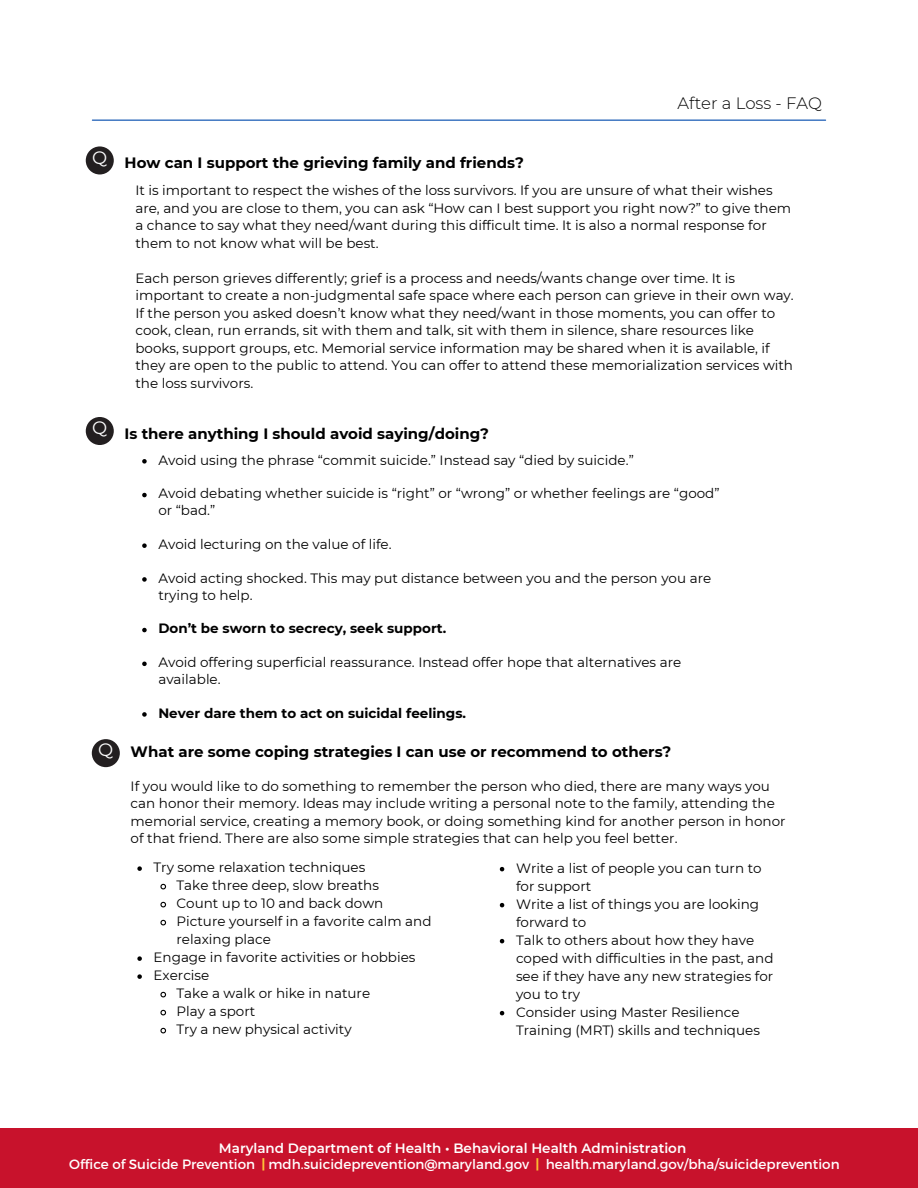
<style>
.page{position:relative;width:918px;height:1188px;background:#fff}
.page>*{position:absolute;margin:0;border:0;box-sizing:border-box;transform-origin:0 0}
.t1{font:18px "Montserrat";color:#fefefe}
.t2{font:300 16.5px "Montserrat";color:#000001}
.t3{font:700 15px "Montserrat";color:#000001}
.t4{font:13.5px/17.5px "Montserrat";color:#000001}
.t5{font:13.5px/18px "Montserrat";color:#000}
.t6{font:13.5px/16.8px "Montserrat";color:#fff;text-align:center}
.t7{font:700 13.5px "Montserrat";color:#000001}
.s1{font-weight:600}
.s2{font-weight:700;color:#ffc838}
.s3{font-weight:700;color:#fdc132}
</style>
<div class="page">
<div style="left:86px;top:146px;width:28px;height:28px;background:#231f20;border-radius:50%"></div>
<hr style="left:92px;top:120px;width:734px;height:1px;background:#004aad">
<div style="left:92px;top:739px;width:28px;height:28px;background:#231f20;border-radius:50%"></div>
<svg style="left:137px;top:866px;width:5px;height:5px"></svg>
<svg style="left:160px;top:883px;width:7px;height:7px"></svg>
<svg style="left:160px;top:901px;width:7px;height:7px"></svg>
<svg style="left:160px;top:919px;width:7px;height:7px"></svg>
<svg style="left:137px;top:956px;width:5px;height:5px"></svg>
<svg style="left:137px;top:974px;width:5px;height:5px"></svg>
<svg style="left:160px;top:991px;width:7px;height:7px"></svg>
<svg style="left:160px;top:1009px;width:7px;height:7px"></svg>
<svg style="left:160px;top:1027px;width:7px;height:7px"></svg>
<div style="left:0;top:1128px;width:918px;height:60px;background:#c8122c"></div>
<svg style="left:142px;top:459px;width:5px;height:5px"></svg>
<svg style="left:142px;top:493px;width:5px;height:4px"></svg>
<svg style="left:142px;top:543px;width:5px;height:5px"></svg>
<svg style="left:142px;top:577px;width:5px;height:5px"></svg>
<svg style="left:142px;top:628px;width:5px;height:4px"></svg>
<svg style="left:142px;top:662px;width:5px;height:4px"></svg>
<svg style="left:142px;top:712px;width:5px;height:5px"></svg>
<div style="left:86px;top:417px;width:28px;height:28px;background:#231f20;border-radius:50%"></div>
<svg style="left:500px;top:867px;width:4px;height:4px"></svg>
<svg style="left:500px;top:903px;width:4px;height:4px"></svg>
<svg style="left:500px;top:939px;width:4px;height:4px"></svg>
<svg style="left:500px;top:1011px;width:4px;height:4px"></svg>
<h3 class="t1" style="left:92px;top:146px;width:17px">Q</h3>
<h1 class="t3" style="left:125px;top:154px;width:401px">How can I support the grieving family and friends?</h1>
<h3 class="t2" style="left:678px;top:93px;width:146px">After a Loss - FAQ</h3>
<h2 class="t4" style="left:135px;top:182px;width:657px">It is important to respect the wishes of the loss survivors. If you are unsure of what their wishes are, and you are close to them, you can ask “How can I best support you right now?” to give them a chance to say what they need/want during this difficult time. It is also a normal response for them to not know what will be best.</h2>
<p class="t4" style="left:135px;top:269px;width:660px">Each person grieves differently; grief is a process and needs/wants change over time. It is important to create a non-judgmental safe space where each person can grieve in their own way.<br>If the person you asked doesn’t know what they need/want in those moments, you can offer to cook, clean, run errands, sit with them and talk, sit with them in silence, share resources like books, support groups, etc. Memorial service information may be shared when it is available, if they are open to the public to attend. You can offer to attend these memorialization services with the loss survivors.</p>
<p class="t1" style="left:92px;top:417px;width:17px">Q</p>
<p class="t3" style="left:125px;top:424px;width:366px">Is there anything I should avoid saying/doing?</p>
<p class="t4" style="left:158px;top:451px;width:477px">Avoid using the phrase “commit suicide.” Instead say “died by suicide.”</p>
<p class="t4" style="left:158px;top:485px;width:563px;line-height:16.8px">Avoid debating whether suicide is “right” or “wrong” or whether feelings are “good” or “bad.”</p>
<p class="t4" style="left:158px;top:535px;width:235px">Avoid lecturing on the value of life.</p>
<p class="t4" style="left:158px;top:570px;width:554px;line-height:16.8px">Avoid acting shocked. This may put distance between you and the person you are trying to help.</p>
<p class="t7" style="left:158px;top:620px;width:289px">Don’t be sworn to secrecy, seek support.</p>
<p class="t4" style="left:158px;top:654px;width:524px;line-height:16.8px">Avoid offering superficial reassurance. Instead offer hope that alternatives are available.</p>
<p class="t7" style="left:158px;top:705px;width:309px">Never dare them to act on suicidal feelings.</p>
<p class="t1" style="left:98px;top:739px;width:17px">Q</p>
<h1 class="t3" style="left:131px;top:743px;width:542px">What are some coping strategies I can use or recommend to others?</h1>
<p class="t4" style="left:131px;top:777px;width:656px">If you would like to do something to remember the person who died, there are many ways you can honor their memory. Ideas may include writing a personal note to the family, attending the memorial service, creating a memory book, or doing something kind for another person in honor of that friend. There are also some simple strategies that can help you feel better.</p>
<p class="t5" style="left:154px;top:858px;width:213px">Try some relaxation techniques</p>
<p class="t5" style="left:177px;top:876px;width:204px">Take three deep, slow breaths</p>
<p class="t5" style="left:177px;top:894px;width:208px">Count up to 10 and back down</p>
<p class="t5" style="left:177px;top:912px;width:257px">Picture yourself in a favorite calm and relaxing place</p>
<p class="t5" style="left:154px;top:948px;width:263px">Engage in favorite activities or hobbies</p>
<p class="t5" style="left:154px;top:966px;width:57px">Exercise</p>
<p class="t5" style="left:177px;top:984px;width:195px">Take a walk or hike in nature</p>
<h1 class="t5" style="left:177px;top:1002px;width:80px">Play a sport</h1>
<h3 class="t5" style="left:177px;top:1020px;width:177px">Try a new physical activity</h3>
<p class="t5" style="left:516px;top:859px;width:247px">Write a list of people you can turn to for support</p>
<p class="t5" style="left:516px;top:895px;width:245px">Write a list of things you are looking forward to</p>
<h3 class="t5" style="left:516px;top:931px;width:259px">Talk to others about how they have coped with difficulties in the past, and see if they have any new strategies for you to try</h3>
<p class="t5" style="left:516px;top:1003px;width:245px">Consider using Master Resilience<br>Training (MRT) skills and techniques</p>
<p class="t6" style="left:69px;top:1139px;width:772px"><span class="s1">Maryland Department of Health • Behavioral Health Administration<br></span>Office of Suicide Prevention <span class="s2">|</span> mdh.suicideprevention@maryland.gov <span class="s3">|</span> health.maryland.gov/bha/suicideprevention</p>
</div>
